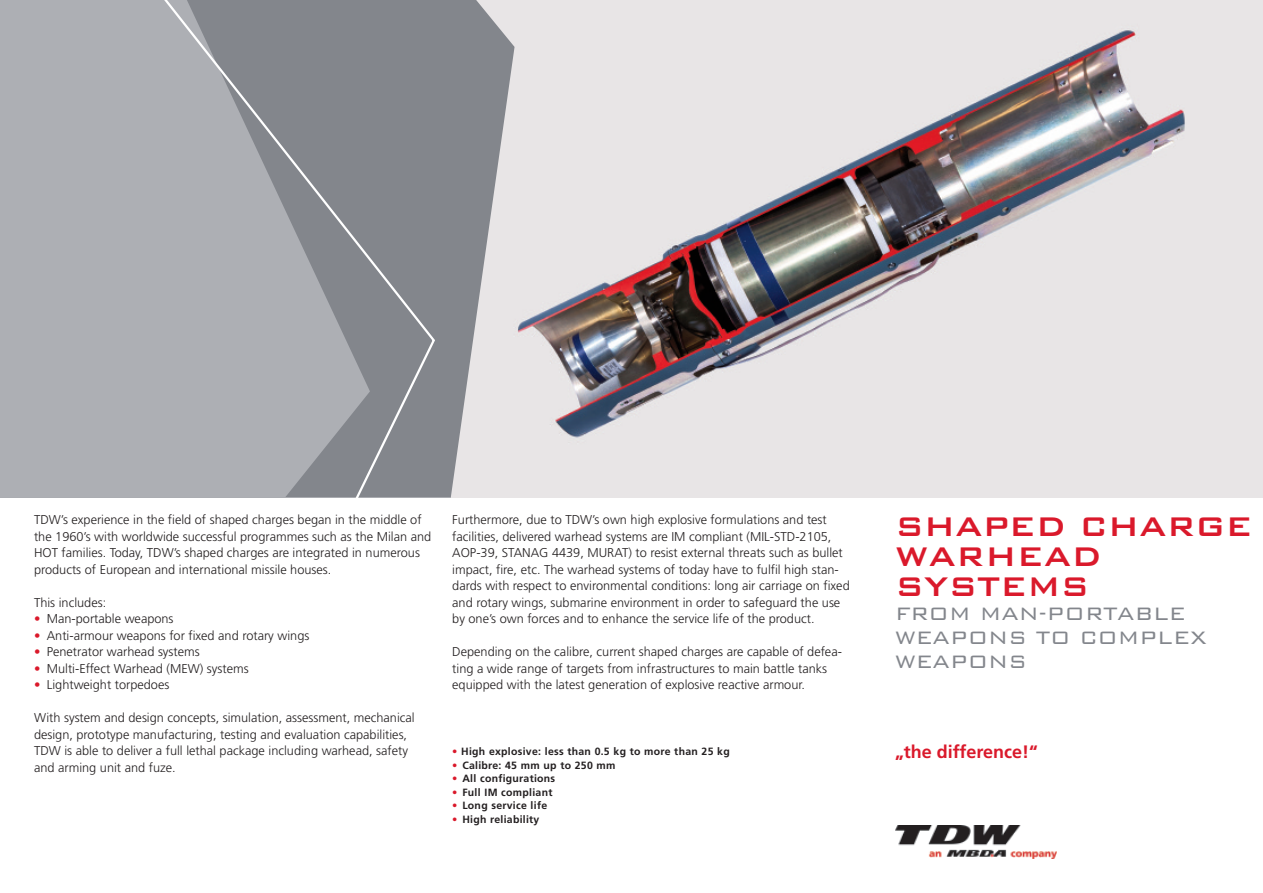
<style>
.page{position:relative;width:1263px;height:893px;background:#fff}
.page>*{position:absolute;margin:0;border:0;box-sizing:border-box;transform-origin:0 0}
.t1{font:500 36px/30px "Bank Gothic";color:#da192b}
.t2{font:300 24px/24px "Bank Gothic";color:#83868c}
.t3{font:700 18px "Frutiger LT Std";color:#da192b}
.t4{font:300 12.75px/16.5px "Frutiger LT Std";color:#231f20}
.t5{font:700 10.5px "Frutiger LT Std";letter-spacing:.025em;color:#231f20}
.s1{color:#da192b}
</style>
<div class="page">
<img style="left:514px;top:0;width:749px;height:497px">
<svg style="left:436px;top:0;width:78px;height:498px;fill:#83868c"></svg>
<div style="left:0;top:0;width:149px;height:498px;background:#adafb4"></div>
<svg style="left:149px;top:0;width:287px;height:498px"></svg>
<img style="left:896px;top:825px;width:160px;height:34px">
<p class="t4" style="left:34px;top:512px;width:399px">TDW’s experience in the field of shaped charges began in the middle of the 1960’s with worldwide successful programmes such as the Milan and HOT families. Today, TDW’s shaped charges are integrated in numerous products of European and international missile houses.</p>
<p class="t4" style="left:34px;top:595px;width:74px">This includes:</p>
<p class="t4" style="left:34px;top:611px;width:141px"><span class="s1">•</span> Man-portable weapons</p>
<p class="t4" style="left:34px;top:628px;width:277px"><span class="s1">•</span> Anti-armour weapons for fixed and rotary wings</p>
<p class="t4" style="left:34px;top:644px;width:167px"><span class="s1">•</span> Penetrator warhead systems</p>
<p class="t4" style="left:34px;top:661px;width:216px"><span class="s1">•</span> Multi-Effect Warhead (MEW) systems</p>
<p class="t4" style="left:34px;top:677px;width:137px"><span class="s1">•</span> Lightweight torpedoes</p>
<p class="t4" style="left:34px;top:710px;width:382px">With system and design concepts, simulation, assessment, mechanical design, prototype manufacturing, testing and evaluation capabilities, TDW is able to deliver a full lethal package including warhead, safety and arming unit and fuze.</p>
<p class="t4" style="left:452px;top:512px;width:399px">Furthermore, due to TDW’s own high explosive formulations and test facilities, delivered warhead systems are IM compliant (MIL-STD-2105, AOP-39, STANAG 4439, MURAT) to resist external threats such as bullet impact, fire, etc. The warhead systems of today have to fulfil high stan&shy;dards with respect to environmental conditions: long air carriage on fixed and rotary wings, submarine environment in order to safeguard the use by one’s own forces and to enhance the service life of the product.</p>
<p class="t4" style="left:452px;top:644px;width:391px">Depending on the calibre, current shaped charges are capable of defea&shy;ting a wide range of targets from infrastructures to main battle tanks equipped with the latest generation of explosive reactive armour.</p>
<p class="t5" style="left:452px;top:747px;width:279px"><span class="s1">•</span> High explosive: less than 0.5 kg to more than 25 kg</p>
<p class="t5" style="left:452px;top:761px;width:165px"><span class="s1">•</span> Calibre: 45 mm up to 250 mm</p>
<p class="t5" style="left:452px;top:774px;width:105px"><span class="s1">•</span> All configurations</p>
<p class="t5" style="left:452px;top:788px;width:102px"><span class="s1">•</span> Full IM compliant</p>
<p class="t5" style="left:452px;top:801px;width:96px"><span class="s1">•</span> Long service life</p>
<p class="t5" style="left:452px;top:815px;width:89px"><span class="s1">•</span> High reliability</p>
<h1 class="t1" style="left:895px;top:508px;width:359px">SHAPED CHARGE<br>WARHEAD<br>SYSTEMS</h1>
<h2 class="t2" style="left:895px;top:599px;width:313px">FROM MAN-PORTABLE<br>WEAPONS TO COMPLEX<br>WEAPONS</h2>
<h3 class="t3" style="left:895px;top:744px;width:144px">„the difference!“</h3>
</div>
